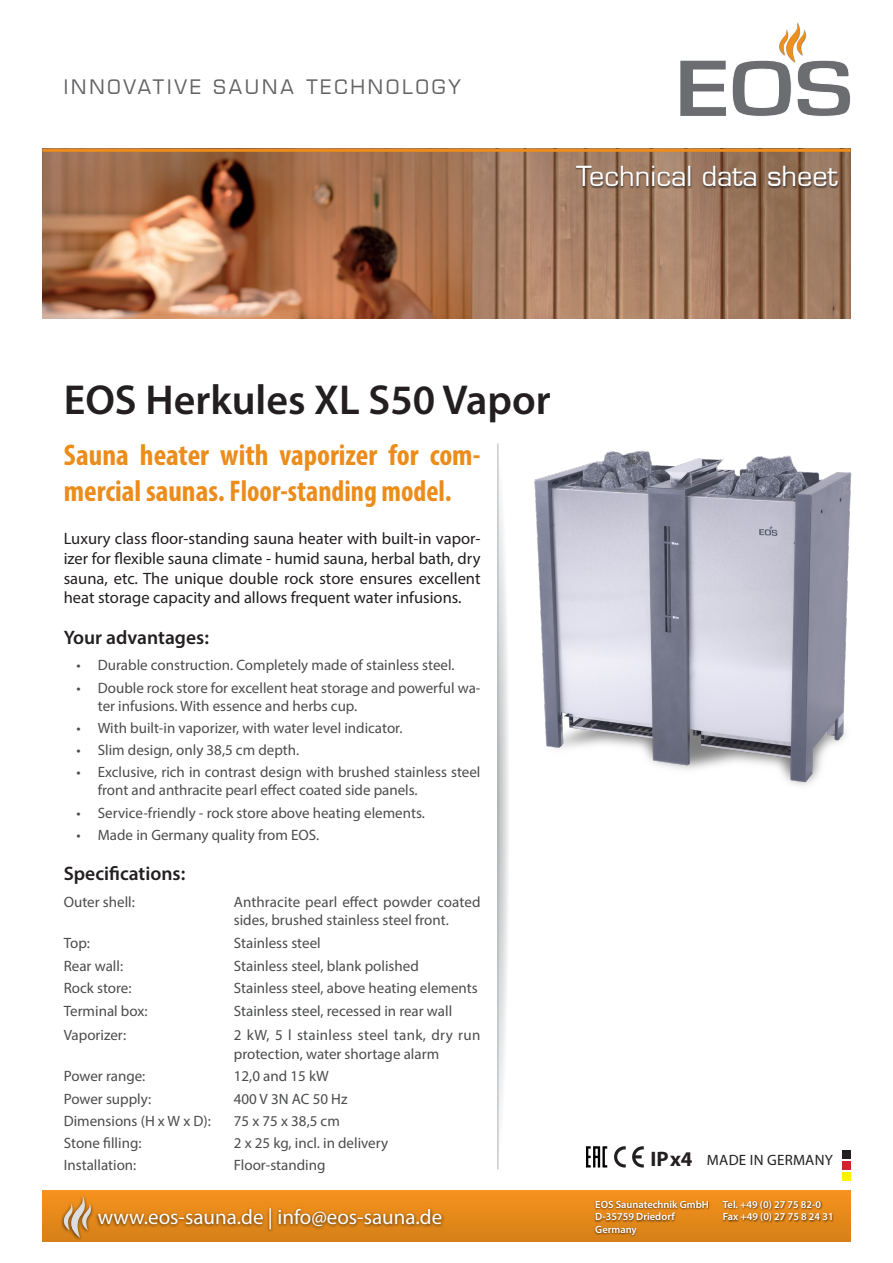
<style>
.page{position:relative;width:893px;height:1263px;background:#fff}
.page>*{position:absolute;margin:0;border:0;box-sizing:border-box;transform-origin:0 0}
.t1{font:600 42px "Myriad Pro";color:#231f20}
.t2{font:700 condensed 30px/36px "Myriad Pro";color:#eb8c1b}
.t3{font:27px "Eurostile LT";color:#fff}
.t4{font:21px "Myriad Pro";color:#fff}
.t5{font:700 21px "Myriad Pro";color:#231f20}
.Fließtest{font:600 19.5px "Myriad Pro";color:#231f20}
.t6{font:19.5px "Eurostile LT";letter-spacing:.15em;color:#636366}
.Fließtest-2{font:16.5px/19.8px "Myriad Pro";color:#231f20;text-align:justify}
.t7{font:15px/18px "Myriad Pro";color:#4b4c4d}
.t8{font:15px "Myriad Pro";letter-spacing:.02em;color:#231f20}
.t9{font:600 10.5px "Myriad Pro";color:#fff}
</style>
<div class="page">
<svg style="left:680px;top:61px;width:46px;height:55px"></svg>
<svg style="left:732px;top:22px;width:118px;height:94px"></svg>
<img style="left:43px;top:152px;width:807px;height:167px">
<hr style="left:43px;top:149px;width:807px;height:3px;background:#eb8c1b">
<div style="left:43px;top:1191px;width:807px;height:51px;background:linear-gradient(to bottom,#f6921d,#d58017)"></div>
<div style="left:95px;top:1206px;width:350px;height:28px;background:#231f20;opacity:.75"></div>
<div style="left:60px;top:1194px;width:34px;height:48px;background:#231f20;opacity:.75"></div>
<svg style="left:61px;top:1195px;width:31px;height:43px"></svg>
<div style="left:594px;top:1199px;width:239px;height:38px;background:#231f20;opacity:.75"></div>
<svg style="left:498px;top:443px;width:10px;height:726px"></svg>
<hr style="left:497px;top:443px;width:1px;height:726px;background:#b2b3b7">
<div style="left:842px;top:1150px;width:8px;height:9px;background:#231f20"></div>
<div style="left:842px;top:1161px;width:8px;height:9px;background:#d1232a"></div>
<div style="left:842px;top:1172px;width:8px;height:8px;background:#fff101"></div>
<img style="left:534px;top:450px;width:318px;height:336px">
<svg style="left:614px;top:1146px;width:12px;height:21px"></svg>
<svg style="left:632px;top:1146px;width:12px;height:21px"></svg>
<svg style="left:586px;top:1146px;width:21px;height:21px"></svg>
<div style="left:574px;top:165px;width:266px;height:24px;background:#231f20;opacity:.75"></div>
<h3 class="t6" style="left:64px;top:76px;width:398px">INNOVATIVE SAUNA TECHNOLOGY</h3>
<p class="t3" style="left:576px;top:160px;width:263px">Technical data sheet</p>
<p class="t1" style="left:64px;top:373px;width:489px">EOS Herkules XL S50 Vapor</p>
<p class="t2" style="left:64px;top:436px;width:418px">Sauna heater with vaporizer for com&shy;mercial saunas. Floor-standing model.</p>
<p class="Fließtest-2" style="left:64px;top:528px;width:418px">Luxury class floor-standing sauna heater with built-in vapor&shy;izer for flexible sauna climate - humid sauna, herbal bath, dry sauna, etc. The unique double rock store ensures excellent heat storage capacity and allows frequent water infusions.</p>
<p class="Fließtest" style="left:64px;top:625px;width:147px">Your advantages:</p>
<p class="t7" style="left:77px;top:656px;width:380px">• Durable construction. Completely made of stainless steel.</p>
<p class="t7" style="left:98px;top:678px;width:384px;text-indent:-21px">• Double rock store for excellent heat storage and powerful wa&shy;ter infusions. With essence and herbs cup.</p>
<p class="t7" style="left:77px;top:718px;width:327px">• With built-in vaporizer, with water level indicator.</p>
<p class="t7" style="left:77px;top:741px;width:224px">• Slim design, only 38,5 cm depth.</p>
<p class="t7" style="left:98px;top:763px;width:384px;text-indent:-21px">• Exclusive, rich in contrast design with brushed stainless steel front and anthracite pearl effect coated side panels.</p>
<p class="t7" style="left:77px;top:803px;width:350px">• Service-friendly - rock store above heating elements.</p>
<p class="t7" style="left:77px;top:825px;width:244px">• Made in Germany quality from EOS.</p>
<p class="Fließtest" style="left:64px;top:861px;width:123px">Specifications:</p>
<p class="t7" style="left:64px;top:892px;width:73px">Outer shell:</p>
<p class="t7" style="left:234px;top:892px;width:248px">Anthracite pearl effect powder coated sides, brushed stainless steel front.</p>
<p class="t7" style="left:64px;top:934px;width:28px">Top:</p>
<p class="t7" style="left:234px;top:934px;width:88px">Stainless steel</p>
<p class="t7" style="left:64px;top:956px;width:61px">Rear wall:</p>
<p class="t7" style="left:234px;top:956px;width:186px">Stainless steel, blank polished</p>
<p class="t7" style="left:64px;top:978px;width:69px">Rock store:</p>
<p class="t7" style="left:234px;top:978px;width:245px">Stainless steel, above heating elements</p>
<p class="t7" style="left:64px;top:1002px;width:85px">Terminal box:</p>
<p class="t7" style="left:234px;top:1002px;width:220px">Stainless steel, recessed in rear wall</p>
<p class="t7" style="left:64px;top:1026px;width:64px">Vaporizer:</p>
<p class="t7" style="left:234px;top:1025px;width:248px;line-height:19.4px">2 kW, 5 l stainless steel tank, dry run protection, water shortage alarm</p>
<p class="t7" style="left:64px;top:1067px;width:83px">Power range:</p>
<p class="t7" style="left:234px;top:1067px;width:96px">12,0 and 15 kW</p>
<p class="t7" style="left:64px;top:1089px;width:89px">Power supply:</p>
<p class="t7" style="left:234px;top:1089px;width:115px">400 V 3N AC 50 Hz</p>
<p class="t7" style="left:64px;top:1112px;width:149px">Dimensions (H x W x D):</p>
<p class="t7" style="left:234px;top:1112px;width:107px">75 x 75 x 38,5 cm</p>
<p class="t7" style="left:64px;top:1134px;width:79px">Stone filling:</p>
<p class="t7" style="left:234px;top:1134px;width:156px">2 x 25 kg, incl. in delivery</p>
<p class="t7" style="left:64px;top:1156px;width:74px">Installation:</p>
<p class="t7" style="left:234px;top:1156px;width:93px">Floor-standing</p>
<h3 class="t4" style="left:98px;top:1204px;width:346px">www.eos-sauna.de | info@eos-sauna.de</h3>
<p class="t5" style="left:651px;top:1145px;width:44px">IP x4</p>
<p class="t8" style="left:707px;top:1150px;width:127px">MADE IN GERMANY</p>
<p class="t9" style="left:595px;top:1197px;width:115px">EOS Saunatechnik GmbH</p>
<p class="t9" style="left:723px;top:1197px;width:100px">Tel. +49 (0) 27 75 82-0</p>
<p class="t9" style="left:595px;top:1210px;width:81px">D-35759 Driedorf</p>
<p class="t9" style="left:723px;top:1210px;width:112px">Fax +49 (0) 27 75 8 24 31</p>
<p class="t9" style="left:595px;top:1222px;width:43px">Germany</p>
</div>
